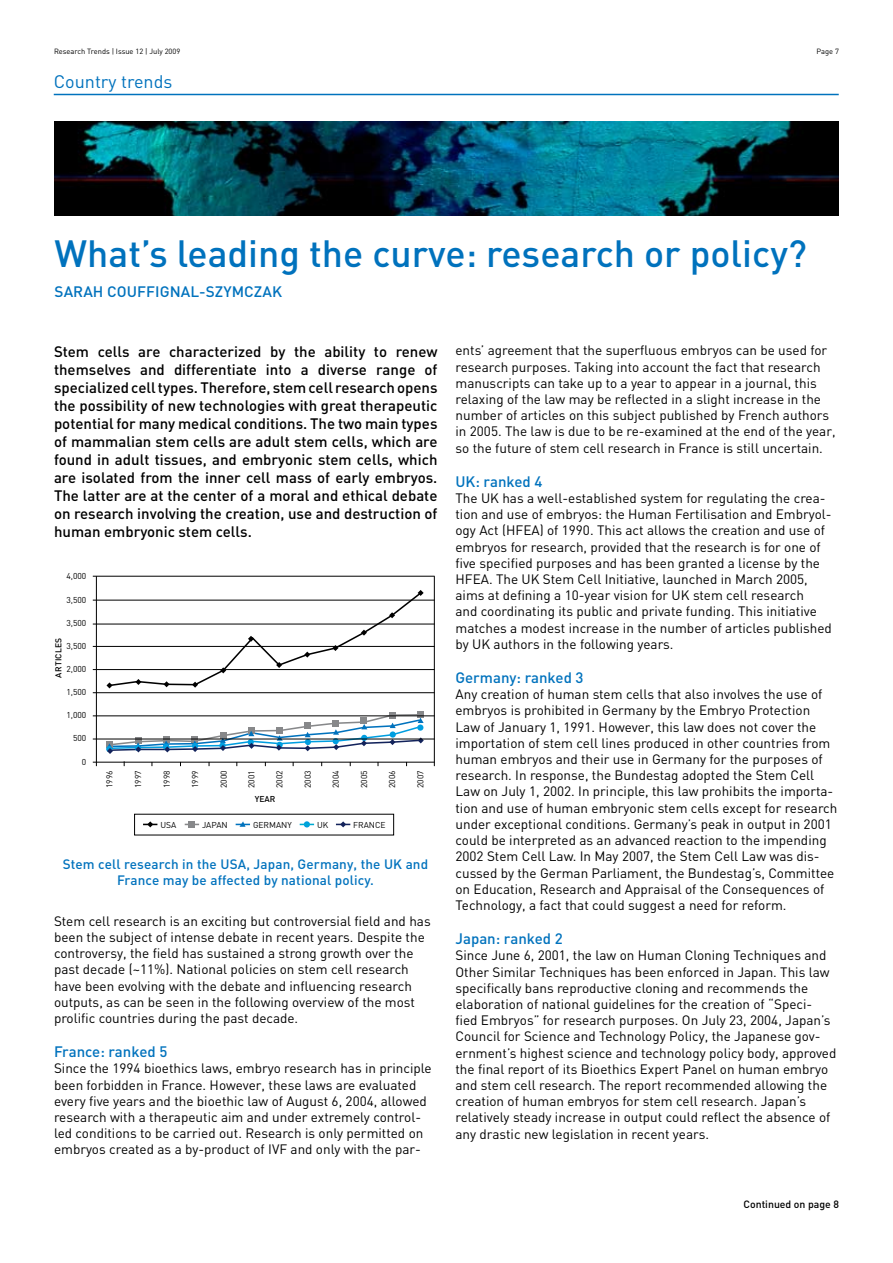
<style>
.page{position:relative;width:893px;height:1263px;background:#fff}
.page>*{position:absolute;margin:0;border:0;box-sizing:border-box;transform-origin:0 0}
.t1{font:500 37.5px "DIN";color:#0072bd}
.t2{font:18px "DIN";color:#0072bd}
.t3{font:500 15px/18px "DIN";color:#000;text-align:justify}
.t4{font:500 15px "DIN";color:#0072bd}
.t5{font:13.5px/16.2px "DIN";color:#000}
.t6{font:500 13.5px/16.2px "DIN";letter-spacing:.01em;color:#0072bd;text-align:center}
.t7{font:500 10.5px "DIN";color:#000}
.t8{font:8.55px "DIN";letter-spacing:.02em;color:#000}
.t9{font:500 8.55px "DIN";letter-spacing:.02em;color:#000}
.t10{font:8.55px "DIN";color:#000}
.t11{font:7.5px "DIN";color:#000}
</style>
<div class="page">
<img style="left:55px;top:121px;width:784px;height:95px">
<hr style="left:54px;top:94px;width:785px;height:1px;background:#0072bd">
<svg style="left:106px;top:590px;width:318px;height:98px"></svg>
<svg style="left:106px;top:711px;width:318px;height:43px"></svg>
<hr style="left:93px;top:576px;width:342px;height:1px;background:#000">
<hr style="left:93px;top:600px;width:342px;height:1px;background:#000">
<hr style="left:93px;top:624px;width:342px;height:1px;background:#000">
<hr style="left:93px;top:646px;width:342px;height:1px;background:#000">
<hr style="left:93px;top:669px;width:342px;height:1px;background:#000">
<hr style="left:93px;top:692px;width:342px;height:1px;background:#000">
<hr style="left:93px;top:716px;width:342px;height:1px;background:#000">
<hr style="left:93px;top:739px;width:342px;height:1px;background:#000">
<hr style="left:93px;top:762px;width:342px;height:1px;background:#000">
<hr style="left:96px;top:576px;width:1px;height:190px;background:#000">
<hr style="left:434px;top:576px;width:1px;height:190px;background:#000">
<svg style="left:143px;top:821px;width:14px;height:6px"></svg>
<svg style="left:185px;top:821px;width:14px;height:6px"></svg>
<svg style="left:236px;top:821px;width:14px;height:6px"></svg>
<svg style="left:300px;top:821px;width:14px;height:6px"></svg>
<svg style="left:336px;top:821px;width:14px;height:6px"></svg>
<p class="t11" style="left:54px;top:47px;width:128px">Research Trends | Issue 12 | July 2009</p>
<p class="t11" style="left:816px;top:47px;width:24px">Page 7</p>
<h2 class="t2" style="left:54px;top:70px;width:120px">Country trends</h2>
<h1 class="t1" style="left:55px;top:229px;width:754px">What’s leading the curve: research or policy?</h1>
<p class="t4" style="left:55px;top:281px;width:229px">SARAH COUFFIGNAL-SZYMCZAK</p>
<p class="t3" style="left:54px;top:342px;width:385px">Stem cells are characterized by the ability to renew themselves and differentiate into a diverse range of specialized cell types. Therefore, stem cell research opens the possibility of new technologies with great therapeutic potential for many medical conditions. The two main types of mammalian stem cells are adult stem cells, which are found in adult tissues, and embryonic stem cells, which are isolated from the inner cell mass of early embryos.<br>The latter are at the center of a moral and ethical debate on research involving the creation, use and destruction of human embryonic stem cells.</p>
<p class="t8" style="left:66px;top:571px;width:21px">4,000</p>
<p class="t8" style="left:66px;top:617px;width:21px">3,500</p>
<p class="t8" style="left:66px;top:640px;width:21px">3,500</p>
<p class="t8" style="left:66px;top:664px;width:21px">2,000</p>
<p class="t8" style="left:66px;top:687px;width:21px">1,500</p>
<p class="t8" style="left:66px;top:710px;width:21px">1,000</p>
<p class="t8" style="left:73px;top:733px;width:15px">500</p>
<p class="t8" style="left:82px;top:756px;width:6px">0</p>
<p class="t8" style="left:66px;top:594px;width:21px">3,500</p>
<p class="t9" style="left:53px;top:677px;width:41px;rotate:-90deg">ARTICLES</p>
<p class="t8" style="left:104px;top:788px;width:20px;rotate:-90deg">1996</p>
<p class="t8" style="left:133px;top:788px;width:20px;rotate:-90deg">1997</p>
<p class="t8" style="left:161px;top:788px;width:20px;rotate:-90deg">1998</p>
<p class="t8" style="left:190px;top:788px;width:20px;rotate:-90deg">1999</p>
<p class="t8" style="left:218px;top:788px;width:20px;rotate:-90deg">2000</p>
<p class="t8" style="left:246px;top:788px;width:20px;rotate:-90deg">2001</p>
<p class="t8" style="left:274px;top:788px;width:20px;rotate:-90deg">2002</p>
<p class="t8" style="left:302px;top:788px;width:20px;rotate:-90deg">2003</p>
<p class="t8" style="left:330px;top:788px;width:20px;rotate:-90deg">2004</p>
<p class="t8" style="left:359px;top:788px;width:20px;rotate:-90deg">2005</p>
<p class="t8" style="left:387px;top:788px;width:20px;rotate:-90deg">2006</p>
<p class="t8" style="left:415px;top:788px;width:20px;rotate:-90deg">2007</p>
<p class="t9" style="left:255px;top:793px;width:22px">YEAR</p>
<p class="t8" style="left:160px;top:819px;width:17px">USA</p>
<p class="t8" style="left:202px;top:819px;width:27px">JAPAN</p>
<p class="t10" style="left:253px;top:819px;width:40px">GERMANY</p>
<p class="t8" style="left:317px;top:819px;width:13px">UK</p>
<p class="t8" style="left:353px;top:819px;width:34px">FRANCE</p>
<p class="t6" style="left:63px;top:856px;width:367px">Stem cell research in the USA, Japan, Germany, the UK and<br>France may be affected by national policy.</p>
<p class="t5" style="left:54px;top:912px;width:378px">Stem cell research is an exciting but controversial field and has been the subject of intense debate in recent years. Despite the controversy, the field has sustained a strong growth over the past decade (~11%). National policies on stem cell research have been evolving with the debate and influencing research outputs, as can be seen in the following overview of the most prolific countries during the past decade.</p>
<p class="t4" style="left:54px;top:1042px;width:115px">France: ranked 5</p>
<p class="t5" style="left:54px;top:1060px;width:379px">Since the 1994 bioethics laws, embryo research has in principle been forbidden in France. However, these laws are evaluated every five years and the bioethic law of August 6, 2004, allowed research with a therapeutic aim and under extremely control&shy;led conditions to be carried out. Research is only permitted on embryos created as a by-product of IVF and only with the par-</p>
<p class="t5" style="left:455px;top:342px;width:382px">ents’ agreement that the superfluous embryos can be used for research purposes. Taking into account the fact that research manuscripts can take up to a year to appear in a journal, this relaxing of the law may be reflected in a slight increase in the number of articles on this subject published by French authors in 2005. The law is due to be re-examined at the end of the year, so the future of stem cell research in France is still uncertain.</p>
<p class="t4" style="left:455px;top:472px;width:89px">UK: ranked 4</p>
<p class="t5" style="left:455px;top:490px;width:378px">The UK has a well-established system for regulating the crea&shy;tion and use of embryos: the Human Fertilisation and Embryol&shy;ogy Act (HFEA) of 1990. This act allows the creation and use of embryos for research, provided that the research is for one of five specified purposes and has been granted a license by the HFEA. The UK Stem Cell Initiative, launched in March 2005, aims at defining a 10-year vision for UK stem cell research<br>and coordinating its public and private funding. This initiative matches a modest increase in the number of articles published by UK authors in the following years.</p>
<p class="t4" style="left:455px;top:668px;width:130px">Germany: ranked 3</p>
<p class="t5" style="left:455px;top:686px;width:383px">Any creation of human stem cells that also involves the use of embryos is prohibited in Germany by the Embryo Protection Law of January 1, 1991. However, this law does not cover the importation of stem cell lines produced in other countries from human embryos and their use in Germany for the purposes of research. In response, the Bundestag adopted the Stem Cell Law on July 1, 2002. In principle, this law prohibits the importa&shy;tion and use of human embryonic stem cells except for research under exceptional conditions. Germany’s peak in output in 2001 could be interpreted as an advanced reaction to the impending 2002 Stem Cell Law. In May 2007, the Stem Cell Law was dis&shy;cussed by the German Parliament, the Bundestag’s, Committee on Education, Research and Appraisal of the Consequences of Technology, a fact that could suggest a need for reform.</p>
<p class="t4" style="left:455px;top:929px;width:109px">Japan: ranked 2</p>
<p class="t5" style="left:455px;top:947px;width:382px">Since June 6, 2001, the law on Human Cloning Techniques and Other Similar Techniques has been enforced in Japan. This law specifically bans reproductive cloning and recommends the elaboration of national guidelines for the creation of “Speci&shy;fied Embryos” for research purposes. On July 23, 2004, Japan’s Council for Science and Technology Policy, the Japanese gov&shy;ernment’s highest science and technology policy body, approved the final report of its Bioethics Expert Panel on human embryo and stem cell research. The report recommended allowing the creation of human embryos for stem cell research. Japan’s relatively steady increase in output could reflect the absence of any drastic new legislation in recent years.</p>
<p class="t7" style="left:743px;top:1197px;width:97px">Continued on page 8</p>
</div>
